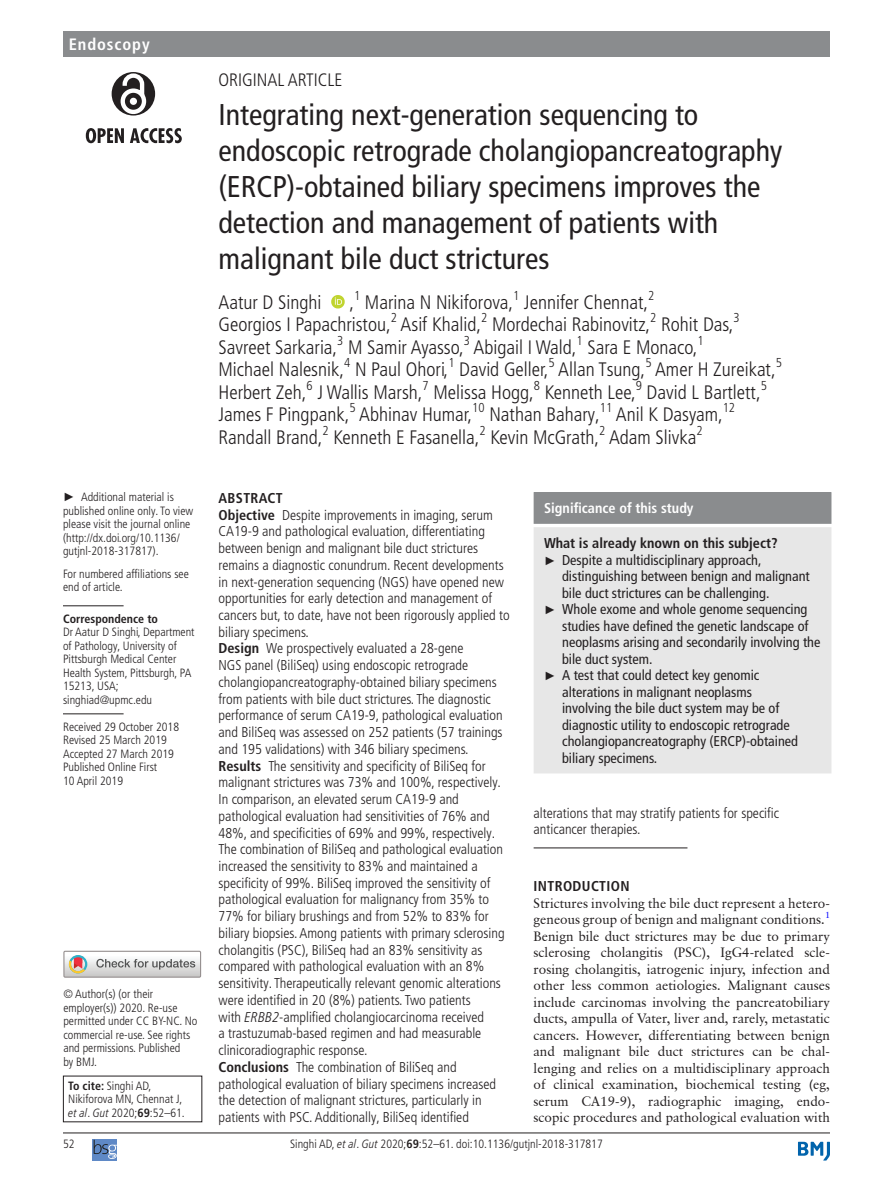
<style>
.page{position:relative;width:893px;height:1191px;background:#fff}
.page>*{position:absolute;margin:0;border:0;box-sizing:border-box;transform-origin:0 0}
.t1{font:condensed 30px/36px "Frutiger LT Pro";color:#231f20}
.t2{font:300 condensed 19.5px/22.5px "Frutiger LT Pro";color:#231f20}
.t3{font:300 condensed 18px "Frutiger LT Pro";color:#231f20}
.t4{font:700 condensed 16.5px "Frutiger LT Pro";letter-spacing:.055em;color:#fff}
.t5{font:300 condensed 14.25px/16.8px "Frutiger LT Pro";color:#231f20}
.t6{font:condensed 14.25px/16.5px "Frutiger LT Pro";color:#231f20}
.t7{font:700 condensed 14.25px "Frutiger LT Pro";color:#fff}
.t8{font:700 condensed 14.25px "Frutiger LT Pro";letter-spacing:.025em;color:#231f20}
.t9{font:13.5px/16.5px "Classical Garamond BT";color:#231f20;text-align:justify}
.t10{font:300 condensed 12.9px "Frutiger LT Pro";color:#231f20}
.t11{font:300 condensed 12px/13.5px "Frutiger LT Pro";color:#231f20}
.t12{font:700 condensed 12px "Frutiger LT Pro";color:#231f20}
.s1{font-family:"Arial";font-weight:400;font-stretch:normal}
.s2{font-weight:700}
.s3{font-style:italic}
.s4{font-family:"Arial";font-stretch:normal;font-size:12px}
</style>
<div class="page">
<hr style="left:63px;top:1132px;width:767px;height:1px;background:#231f20">
<svg style="left:93px;top:1139px;width:24px;height:21px"></svg>
<svg style="left:94px;top:1139px;width:23px;height:19px"></svg>
<svg style="left:798px;top:1141px;width:32px;height:19px"></svg>
<div style="left:63px;top:31px;width:767px;height:25px;background:#8a8c8e"></div>
<svg style="left:331px;top:295px;width:14px;height:13px"></svg>
<hr style="left:63px;top:605px;width:61px;height:1px;background:#231f20">
<hr style="left:63px;top:713px;width:61px;height:1px;background:#231f20">
<div style="left:63px;top:950px;width:138px;height:27px;border:1px solid #969090"></div>
<svg style="left:64px;top:951px;width:137px;height:26px"></svg>
<hr style="left:534px;top:847px;width:153px;height:1px;background:#231f20">
<div style="left:534px;top:493px;width:297px;height:30px;background:#8a8c8e"></div>
<div style="left:534px;top:492px;width:297px;height:32px;border:2px solid #8a8c8e"></div>
<div style="left:534px;top:528px;width:297px;height:244px;background:#e7e7e7"></div>
<div style="left:534px;top:527px;width:297px;height:246px;border:2px solid #e7e7e7"></div>
<div style="left:112px;top:72px;width:43px;height:43px;background:#231f20;border-radius:50%"></div>
<svg style="left:86px;top:128px;width:38px;height:15px"></svg>
<svg style="left:130px;top:128px;width:52px;height:15px"></svg>
<svg style="left:118px;top:72px;width:30px;height:44px"></svg>
<div style="left:130px;top:98px;width:7px;height:7px;background:#fff;border-radius:50%"></div>
<p class="t4" style="left:69px;top:34px;width:83px">Endoscopy</p>
<p class="t11" style="left:63px;top:490px;width:132px"><span class="s1">►</span> Additional material is published online only. To view please visit the journal online (http://dx.doi.org/10.1136/ gutjnl-2018-317817).</p>
<p class="t11" style="left:63px;top:567px;width:127px">For numbered affiliations see end of article.</p>
<p class="t12" style="left:63px;top:611px;width:97px">Correspondence to</p>
<p class="t11" style="left:63px;top:625px;width:133px">Dr Aatur D Singhi, Department of Pathology, University of<br>Pittsburgh Medical Center<br>Health System, Pittsburgh, PA<br>15213, USA; singhiad@upmc.edu</p>
<p class="t11" style="left:63px;top:720px;width:118px">Received 29 October 2018<br>Revised 25 March 2019<br>Accepted 27 March 2019<br>Published Online First<br>10 April 2019</p>
<p class="t11" style="left:63px;top:987px;width:136px">© Author(s) (or their employer(s)) 2020. Re-use permitted under CC BY--NC. No commercial re-use. See rights and permissions. Published<br>by BMJ.</p>
<p class="t11" style="left:68px;top:1079px;width:118px"><span class="s2">To cite:</span> Singhi AD,<br>N ikiforova MN, Chennat J, <span class="s3">et al</span>. <span class="s3">Gut</span> 2020;<span class="s2">69</span>:52–61.</p>
<p class="t3" style="left:219px;top:69px;width:125px">Original article</p>
<h1 class="t1" style="left:219px;top:96px;width:565px">Integrating next-generation sequencing to endoscopic retrograde cholangiopancreatography (ERCP)-obtained biliary specimens improves the detection and management of patients with malignant bile duct strictures</h1>
<h2 class="t2" style="left:219px;top:291px;width:104px">Aatur D Singhi</h2>
<p class="t2" style="left:218px;top:291px;width:565px;text-indent:131px">,<sup>1</sup> Marina N N ikiforova,<sup>1</sup> Jennifer Chennat,<sup>2<br></sup>Georgios I Papachristou,<sup>2</sup> Asif Khalid,<sup>2</sup> Mordechai Rabinovitz,<sup>2</sup> Rohit Das,<sup>3<br></sup>Savreet Sarkaria,<sup>3</sup> M Samir Ayasso,<sup>3</sup> Abigail I Wald,<sup>1</sup> Sara E Monaco,<sup>1<br></sup>Michael Nalesnik,<sup>4</sup> N Paul Ohori,<sup>1</sup> David Geller,<sup>5</sup> Allan Tsung,<sup>5</sup> Amer H Zureikat,<sup>5<br></sup>Herbert Zeh,<sup>6</sup> J Wallis Marsh,<sup>7</sup> Melissa Hogg,<sup>8</sup> Kenneth Lee,<sup>9</sup> David L Bartlett,<sup>5<br></sup>James F Pingpank,<sup>5</sup> Abhinav Humar,<sup>10</sup> Nathan Bahary,<sup>11</sup> Anil K Dasyam,<sup>12<br></sup>Randall Brand,</p>
<p class="t10" style="left:322px;top:423px;width:8px">2</p>
<h2 class="t2" style="left:333px;top:426px;width:148px">Kenneth E Fasanella,</h2>
<p class="t10" style="left:480px;top:423px;width:8px">2</p>
<h2 class="t2" style="left:490px;top:426px;width:110px">Kevin McGrath,</h2>
<p class="t10" style="left:599px;top:423px;width:8px">2</p>
<h2 class="t2" style="left:609px;top:426px;width:89px">Adam Slivka</h2>
<p class="t10" style="left:696px;top:423px;width:8px">2</p>
<p class="t5" style="left:219px;top:489px;width:293px"><span class="s2">Abstract<br>Objective</span> Despite improvements in imaging, serum CA19-9 and pathological evaluation, differentiating between benign and malignant bile duct strictures remains a diagnostic conundrum. Recent developments in next-generation sequencing (NGS) have opened new opportunities for early detection and management of cancers but, to date, have not been rigorously applied to biliary specimens.<br><span class="s2">Design</span> We prospectively evaluated a 28-gene<br>NGS panel (BiliSeq) using endoscopic retrograde cholangiopancreatography-obtained biliary specimens from patients with bile duct strictures. The diagnostic performance of serum CA 19-9, pathological evaluation and BiliSeq was assessed on 252 patients (57 trainings and 195 validations) with 346 biliary specimens.<br><span class="s2">Results</span> The sensitivity and specificity of BiliSeq for malignant strictures was 73% and 100%, respectively.<br>I n comparison, an elevated serum CA19-9 and pathological evaluation had sensitivities of 76% and 48%, and specificities of 69% and 99%, respectively.<br>The combination of BiliSeq and pathological evaluation increased the sensitivity to 83% and maintained a specificity of 99%. BiliSeq improved the sensitivity of pathological evaluation for malignancy from 35% to 77% for biliary brushings and from 52% to 83% for biliary biopsies. Among patients with primary sclerosing cholangitis (PSC), BiliSeq had an 83% sensitivity as compared with pathological evaluation with an 8% sensitivity. Therapeutically relevant genomic alterations were identified in 20 (8%) patients. Two patients<br>with <span class="s3">ERBB2</span>-amplified cholangiocarcinoma received<br>a trastuzumab-based regimen and had measurable clinicoradiographic response.<br><span class="s2">Conclusions</span> The combination of BiliSeq and pathological evaluation of biliary specimens increased the detection of malignant strictures, particularly in patients with PSC. Additionally, BiliSeq identified</p>
<p class="t7" style="left:544px;top:500px;width:151px">Significance of this study</p>
<p class="t6" style="left:544px;top:535px;width:235px"><span class="s2">What is already known on this subject? </span><span class="s4">►</span> Despite a multidisciplinary approach,</p>
<p class="t6" style="left:562px;top:568px;width:249px">distinguishing between benign and malignant</p>
<p class="t6" style="left:562px;top:585px;width:209px">bile duct strictures can be challenging.</p>
<p class="t6" style="left:544px;top:601px;width:265px"><span class="s4">►</span> Whole exome and whole genome sequencing</p>
<p class="t6" style="left:562px;top:618px;width:248px">studies have defined the genetic landscape of</p>
<p class="t6" style="left:562px;top:634px;width:260px">neoplasms arising and secondarily involving the</p>
<p class="t6" style="left:562px;top:651px;width:92px">bile duct system.</p>
<p class="t6" style="left:544px;top:667px;width:217px"><span class="s4">►</span> A test that could detect key genomic</p>
<p class="t6" style="left:562px;top:684px;width:191px">alterations in malignant neoplasms</p>
<p class="t6" style="left:562px;top:700px;width:219px">involving the bile duct system may be of</p>
<p class="t6" style="left:562px;top:717px;width:229px">diagnostic utility to endoscopic retrograde</p>
<p class="t6" style="left:562px;top:733px;width:237px">cholangiopancreatography (ERCP)-obtained</p>
<p class="t6" style="left:562px;top:750px;width:97px">biliary specimens.</p>
<p class="t5" style="left:534px;top:804px;width:247px">alterations that may stratify patients for specific anticancer therapies.</p>
<p class="t8" style="left:534px;top:877px;width:66px">Introductio</p>
<p class="t8" style="left:620px;top:877px;width:11px">n</p>
<p class="t9" style="left:534px;top:894px;width:298px">Strictures involving the bile duct represent a hetero&shy;geneous group of benign and malignant conditions.<sup>1<br></sup>Benign bile duct strictures may be due to primary sclerosing cholangitis (PSC), IgG4-related scle&shy;rosing cholangitis, iatrogenic injury, infection and other less common aetiologies. Malignant causes include carcinomas involving the pancreatobiliary ducts, ampulla of Vater, liver and, rarely, metastatic cancers. However, differentiating between benign and malignant bile duct strictures can be chal&shy;lenging and relies on a multidisciplinary approach of clinical examination, biochemical testing (eg, serum CA19-9), radiographic imaging, endo&shy;scopic procedures and pathological evaluation with</p>
<p class="t11" style="left:63px;top:1136px;width:13px">52</p>
<p class="t11" style="left:290px;top:1136px;width:314px">Singhi AD, <span class="s3">et al</span>. <span class="s3">Gut</span> 2020;<span class="s2">69</span>:52–61. doi:10.1136/gutjnl-2018-317817</p>
</div>
